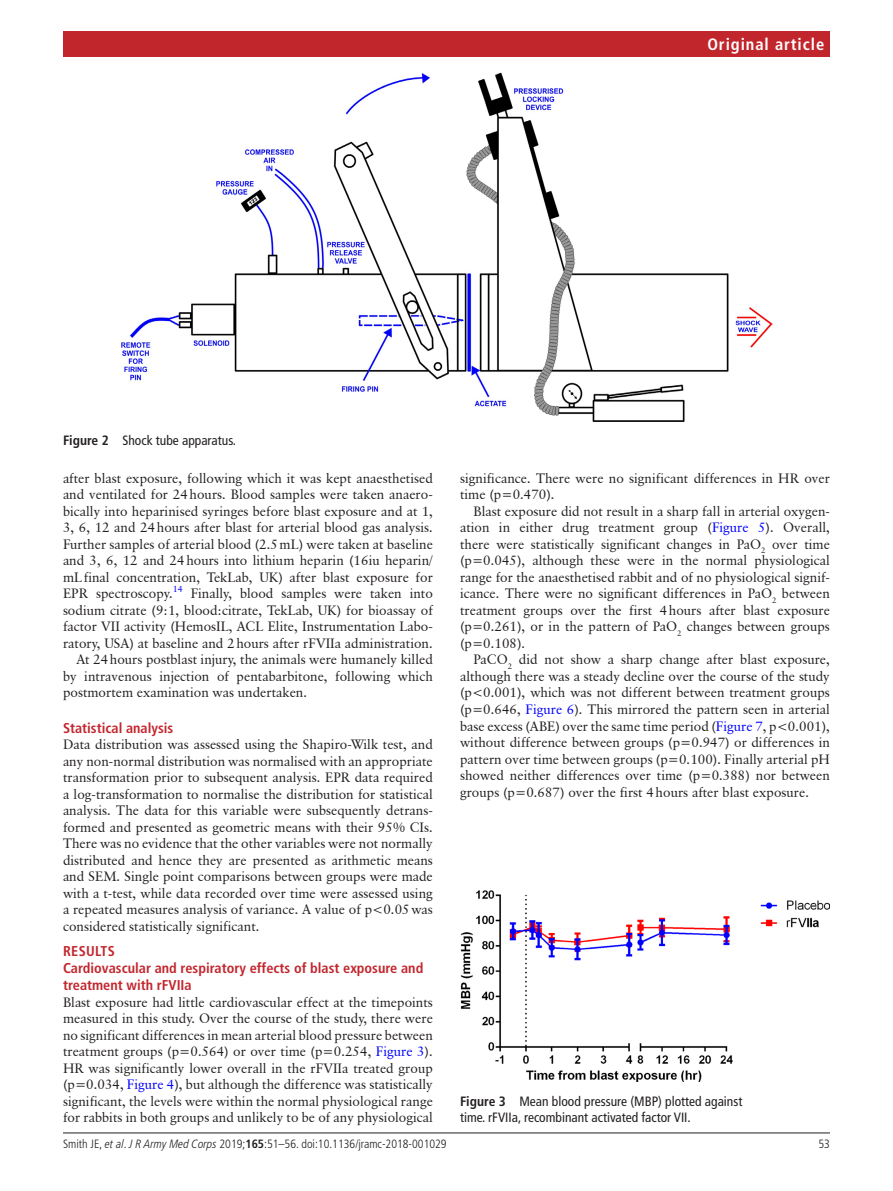
<style>
.page{position:relative;width:893px;height:1191px;background:#fff}
.page>*{position:absolute;margin:0;border:0;box-sizing:border-box;transform-origin:0 0}
.t1{font:700 condensed 16.5px "Frutiger LT Pro";letter-spacing:.055em;color:#fff}
.t2{font:700 condensed 14.25px/17.2px "Frutiger LT Pro";color:#c2262d}
.t3{font:13.5px/16.5px "Classical Garamond BT";color:#231f20;text-align:justify}
.t4{font:condensed 13.5px/16.5px "Frutiger LT Pro";color:#231f20}
.t5{font:300 condensed 12px "Frutiger LT Pro";color:#231f20}
.s1{font-weight:700}
.s2{color:#00f}
.s3{font-style:italic}
</style>
<div class="page">
<hr style="left:63px;top:1132px;width:767px;height:1px;background:#231f20">
<div style="left:63px;top:31px;width:767px;height:25px;background:#c2262d"></div>
<img style="left:121px;top:72px;width:651px;height:349px">
<img style="left:460px;top:890px;width:370px;height:191px">
<p class="t1" style="left:707px;top:34px;width:118px">Original article</p>
<p class="t4" style="left:63px;top:432px;width:175px"><span class="s1">Figure 2</span> Shock tube apparatus.</p>
<p class="t3" style="left:63px;top:470px;width:371px">after blast exposure, following which it was kept anaesthetised</p>
<p class="t3" style="left:63px;top:486px;width:371px">and ventilated for 24hours. Blood samples were taken anaero-</p>
<p class="t3" style="left:63px;top:503px;width:371px">bically into heparinised syringes before blast exposure and at 1,</p>
<p class="t3" style="left:63px;top:519px;width:371px">3, 6, 12 and 24hours after blast for arterial blood gas analysis.</p>
<p class="t3" style="left:63px;top:536px;width:371px">Further samples of arterial blood (2.5mL) were taken at baseline</p>
<p class="t3" style="left:63px;top:552px;width:371px">and 3, 6, 12 and 24hours into lithium heparin (16iu heparin/</p>
<p class="t3" style="left:63px;top:569px;width:371px">mLfinal concentration, TekLab, UK) after blast exposure for</p>
<p class="t3" style="left:63px;top:585px;width:371px">EPR spectroscopy.<sup>14</sup> Finally, blood samples were taken into</p>
<p class="t3" style="left:63px;top:602px;width:371px">sodium citrate (9:1, blood:citrate, TekLab, UK) for bioassay of</p>
<p class="t3" style="left:63px;top:618px;width:371px">factor VII activity (HemosIL, ACL Elite, Instrumentation Labo-</p>
<p class="t3" style="left:63px;top:635px;width:371px">ratory, USA) at baseline and 2hours after rFVIIa administration.</p>
<p class="t3" style="left:76px;top:651px;width:358px">At 24hours postblast injury, the animals were humanely killed</p>
<p class="t3" style="left:63px;top:668px;width:371px">by intravenous injection of pentabarbitone, following which</p>
<p class="t3" style="left:63px;top:684px;width:246px">postmortem examination was undertaken.</p>
<p class="t2" style="left:63px;top:719px;width:112px">Statistical analysis</p>
<p class="t3" style="left:63px;top:736px;width:371px">Data distribution was assessed using the Shapiro-Wilk test, and any non-normal distribution was normalised with an appropriate transformation prior to subsequent analysis. EPR data required a log-transformation to normalise the distribution for statistical analysis. The data for this variable were subsequently detrans&shy;formed and presented as geometric means with their 95% CIs.<br>There was no evidence that the other variables were not normally distributed and hence they are presented as arithmetic means and SEM. Single point comparisons between groups were made with a t-test, while data recorded over time were assessed using a repeated measures analysis of variance. A value of p&lt;0.05was considered statistically significant.</p>
<p class="t2" style="left:63px;top:942px;width:362px">Results<br>Cardiovascular and respiratory effects of blast exposure and treatment with rFVIIa</p>
<p class="t3" style="left:63px;top:993px;width:371px">Blast exposure had little cardiovascular effect at the timepoints measured in this study. Over the course of the study, there were no significant differences in mean arterial blood pressure between treatment groups (p=0.564) or over time (p=0.254, <span class="s2">Figure 3</span>).<br>HR was significantly lower overall in the rFVIIa treated group (p=0.034, <span class="s2">Figure 4</span>), but although the difference was statistically significant, the levels were within the normal physiological range for rabbits in both groups and unlikely to be of any physiological</p>
<p class="t3" style="left:460px;top:470px;width:371px">significance. There were no significant differences in HR over time (p=0.470).</p>
<p class="t3" style="left:460px;top:503px;width:371px;text-indent:14px">Blast exposure did not result in a sharp fall in arterial oxygen&shy;ation in either drug treatment group (<span class="s2">Figure 5</span>). Overall, there were statistically significant changes in PaO<sub>2</sub> over time (p=0.045), although these were in the normal physiological range for the anaesthetised rabbit and of no physiological signif&shy;icance. There were no significant differences in PaO<sub>2</sub> between treatment groups over the first 4hours after blast exposure (p=0.261), or in the pattern of PaO<sub>2</sub> changes between groups (p=0.108).</p>
<p class="t3" style="left:460px;top:651px;width:371px;text-indent:14px">PaCO<sub>2</sub> did not show a sharp change after blast exposure, although there was a steady decline over the course of the study (p&lt;0.001), which was not different between treatment groups (p=0.646, <span class="s2">Figure 6</span>). This mirrored the pattern seen in arterial base excess (ABE) over the same time period (<span class="s2">Figure 7</span>, p&lt;0.001), without difference between groups (p=0.947) or differences in pattern over time between groups (p=0.100). Finally arterial pH showed neither differences over time (p=0.388) nor between groups (p=0.687) over the first 4hours after blast exposure.</p>
<p class="t4" style="left:460px;top:1092px;width:284px"><span class="s1">Figure 3</span> Mean blood pressure (MBP) plotted against time. rFVIIa, recombinant activated factor VII.</p>
<p class="t5" style="left:63px;top:1136px;width:385px">Smith JE, <span class="s3">et al</span>. <span class="s3">J R Army Med Corps</span> 2019;<span class="s1">165</span>:51–56. doi:10.1136/jramc-2018-001029</p>
<p class="t5" style="left:818px;top:1136px;width:13px">53</p>
</div>
